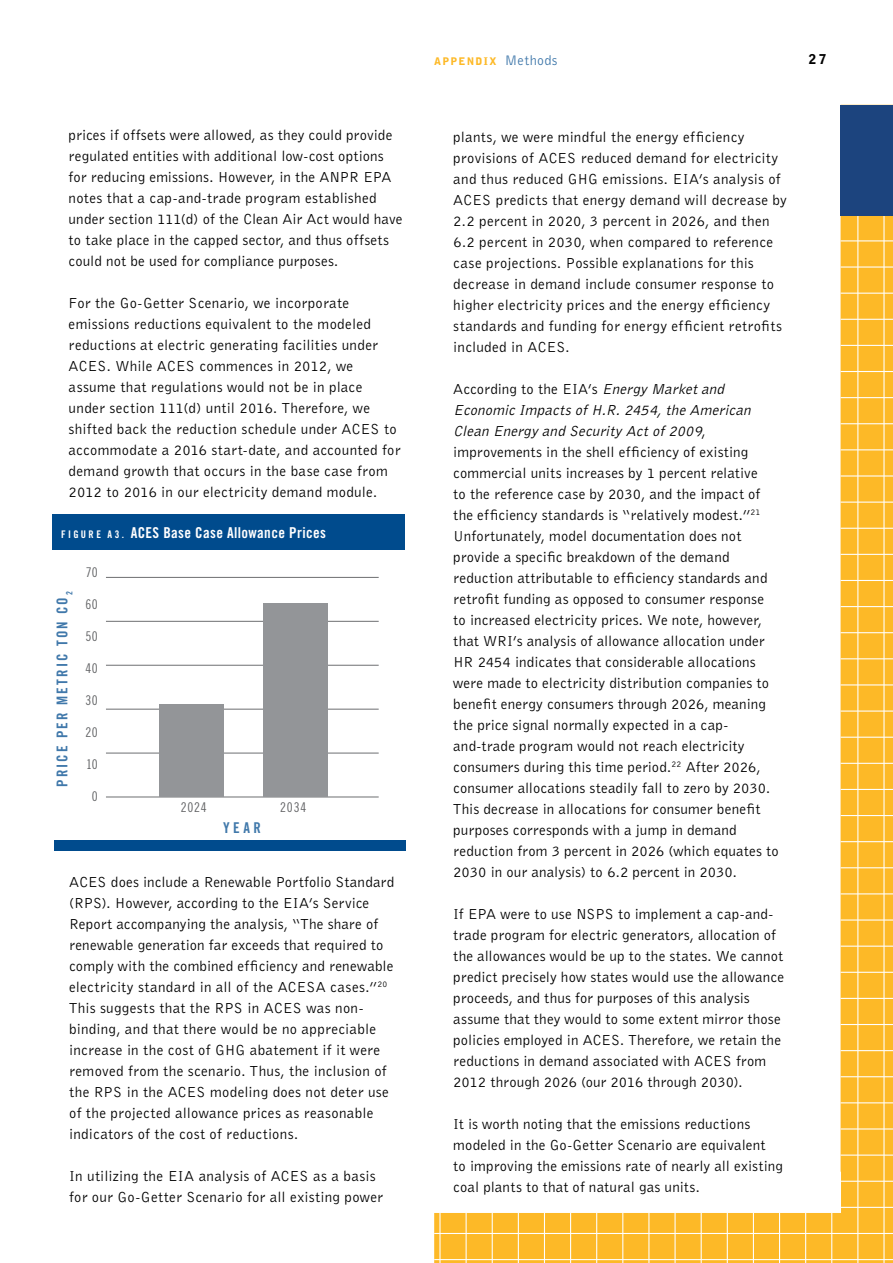
<style>
.page{position:relative;width:893px;height:1263px;background:#fff}
.page>*{position:absolute;margin:0;border:0;box-sizing:border-box;transform-origin:0 0}
.t1{font:15px/21px "Bell Gothic BT";letter-spacing:.015em;color:#000}
.t2{font:15px "Trade Gothic Bold Cond Twenty";letter-spacing:.025em;color:#fff}
.t3{font:14.85px "Trade Gothic Bold Cond Twenty";letter-spacing:.145em;color:#4078aa}
.t4{font:900 13.5px "Bell Gothic";color:#000}
.t5{font:13.35px "Trade Gothic Cond Eighteen";letter-spacing:.02em;color:#636466}
.t6{font:900 10.5px "Bell Gothic BT";letter-spacing:.13em;color:#fdb927}
.t7{font:10.5px "Trade Gothic Bold Cond Twenty";color:#fff}
.s1{font-size:10.5px}
.s2{font-weight:400;font-size:14.25px;color:#4078aa}
.s3{font-style:italic}
</style>
<div class="page">
<svg style="left:434px;top:214px;width:459px;height:1049px"></svg>
<div style="left:841px;top:105px;width:52px;height:110px;background:#1c447e"></div>
<div style="left:54px;top:840px;width:352px;height:10px;background:#004b8d"></div>
<div style="left:52px;top:514px;width:353px;height:35px;background:#004b8d"></div>
<hr style="left:106px;top:577px;width:273px;height:1px;background:#6d6e71">
<hr style="left:106px;top:621px;width:273px;height:1px;background:#6d6e71">
<hr style="left:106px;top:665px;width:273px;height:1px;background:#6d6e71">
<hr style="left:106px;top:709px;width:273px;height:1px;background:#6d6e71">
<hr style="left:106px;top:753px;width:273px;height:1px;background:#6d6e71">
<hr style="left:106px;top:797px;width:273px;height:1px;background:#6d6e71">
<div style="left:160px;top:705px;width:64px;height:92px;background:#939598"></div>
<div style="left:263px;top:604px;width:65px;height:193px;background:#939598"></div>
<p class="t1" style="left:69px;top:124px;width:335px">prices if offsets were allowed, as they could provide regulated entities with additional low-cost options for reducing emissions. However, in the ANPR EPA notes that a cap-and-trade program established under section 111(d) of the Clean Air Act would have to take place in the capped sector, and thus offsets could not be used for compliance purposes.</p>
<p class="t1" style="left:69px;top:292px;width:333px">For the Go-Getter Scenario, we incorporate emissions reductions equivalent to the modeled reductions at electric generating facilities under ACES. While ACES commences in 2012, we assume that regulations would not be in place under section 111(d) until 2016. Therefore, we shifted back the reduction schedule under ACES to accommodate a 2016 start-date, and accounted for demand growth that occurs in the base case from 2012 to 2016 in our electricity demand module.</p>
<p class="t7" style="left:61px;top:528px;width:7px">Fig</p>
<p class="t2" style="left:81px;top:523px;width:246px"><span class="s1">u r e A 3 .</span> ACES Base Case Allowance Prices</p>
<p class="t3" style="left:53px;top:787px;width:197px;rotate:-90deg">Price per metric ton CO<sub>2</sub></p>
<p class="t5" style="left:86px;top:565px;width:13px">70</p>
<p class="t5" style="left:85px;top:597px;width:14px">60</p>
<p class="t5" style="left:85px;top:628px;width:14px">50</p>
<p class="t5" style="left:85px;top:660px;width:14px">40</p>
<p class="t5" style="left:86px;top:692px;width:14px">30</p>
<p class="t5" style="left:86px;top:724px;width:14px">20</p>
<p class="t5" style="left:86px;top:756px;width:13px">10</p>
<p class="t5" style="left:92px;top:788px;width:7px">0</p>
<p class="t5" style="left:181px;top:799px;width:27px">2024</p>
<p class="t5" style="left:280px;top:799px;width:28px">2034</p>
<p class="t3" style="left:223px;top:818px;width:39px">Year</p>
<p class="t1" style="left:69px;top:871px;width:327px">ACES does include a Renewable Portfolio Standard (RPS). However, according to the EIA’s Service Report accompanying the analysis, “The share of renewable generation far exceeds that required to comply with the combined efficiency and renewable electricity standard in all of the ACESA cases.”<sup>20<br></sup>This suggests that the RPS in ACES was non&shy;binding, and that there would be no appreciable increase in the cost of GHG abatement if it were removed from the scenario. Thus, the inclusion of the RPS in the ACES modeling does not deter use of the projected allowance prices as reasonable indicators of the cost of reductions.</p>
<p class="t1" style="left:69px;top:1165px;width:315px">In utilizing the EIA analysis of ACES as a basis for our Go-Getter Scenario for all existing power</p>
<p class="t6" style="left:434px;top:55px;width:125px">APPENDIX <span class="s2">Methods</span></p>
<p class="t4" style="left:809px;top:51px;width:19px">27</p>
<p class="t1" style="left:453px;top:126px;width:335px">plants, we were mindful the energy efficiency provisions of ACES reduced demand for electricity and thus reduced GHG emissions. EIA’s analysis of ACES predicts that energy demand will decrease by 2.2 percent in 2020, 3 percent in 2026, and then 6.2 percent in 2030, when compared to reference case projections. Possible explanations for this decrease in demand include consumer response to higher electricity prices and the energy efficiency standards and funding for energy efficient retrofits included in ACES.</p>
<p class="t1" style="left:453px;top:378px;width:327px">According to the EIA’s <span class="s3">EnergyMarketand EconomicImpactsofH.R.2454,theAmerican Clean Energyand SecurityActof2009</span>, improvements in the shell efficiency of existing commercial units increases by 1 percent relative<br>to the reference case by 2030, and the impact of the efficiency standards is “relatively modest.”<sup>21<br></sup>Unfortunately, model documentation does not provide a specific breakdown of the demand reduction attributable to efficiency standards and retrofit funding as opposed to consumer response to increased electricity prices. We note, however, that WRI’s analysis of allowance allocation under HR 2454 indicates that considerable allocations were made to electricity distribution companies to benefit energy consumers through 2026, meaning the price signal normally expected in a cap&shy;and-trade program would not reach electricity consumers during this time period.<sup>22</sup> After 2026, consumer allocations steadily fall to zero by 2030.<br>This decrease in allocations for consumer benefit purposes corresponds with a jump in demand reduction from 3 percent in 2026 (which equates to 2030 in our analysis) to 6.2 percent in 2030.</p>
<p class="t1" style="left:453px;top:903px;width:332px">If EPA were to use NSPS to implement a cap-and&shy;trade program for electric generators, allocation of the allowances would be up to the states. We cannot predict precisely how states would use the allowance proceeds, and thus for purposes of this analysis assume that they would to some extent mirror those policies employed in ACES. Therefore, we retain the reductions in demand associated with ACES from 2012 through 2026 (our 2016 through 2030).</p>
<p class="t1" style="left:453px;top:1113px;width:331px">It is worth noting that the emissions reductions modeled in the Go-Getter Scenario are equivalent<br>to improving the emissions rate of nearly all existing coal plants to that of natural gas units.</p>
</div>
